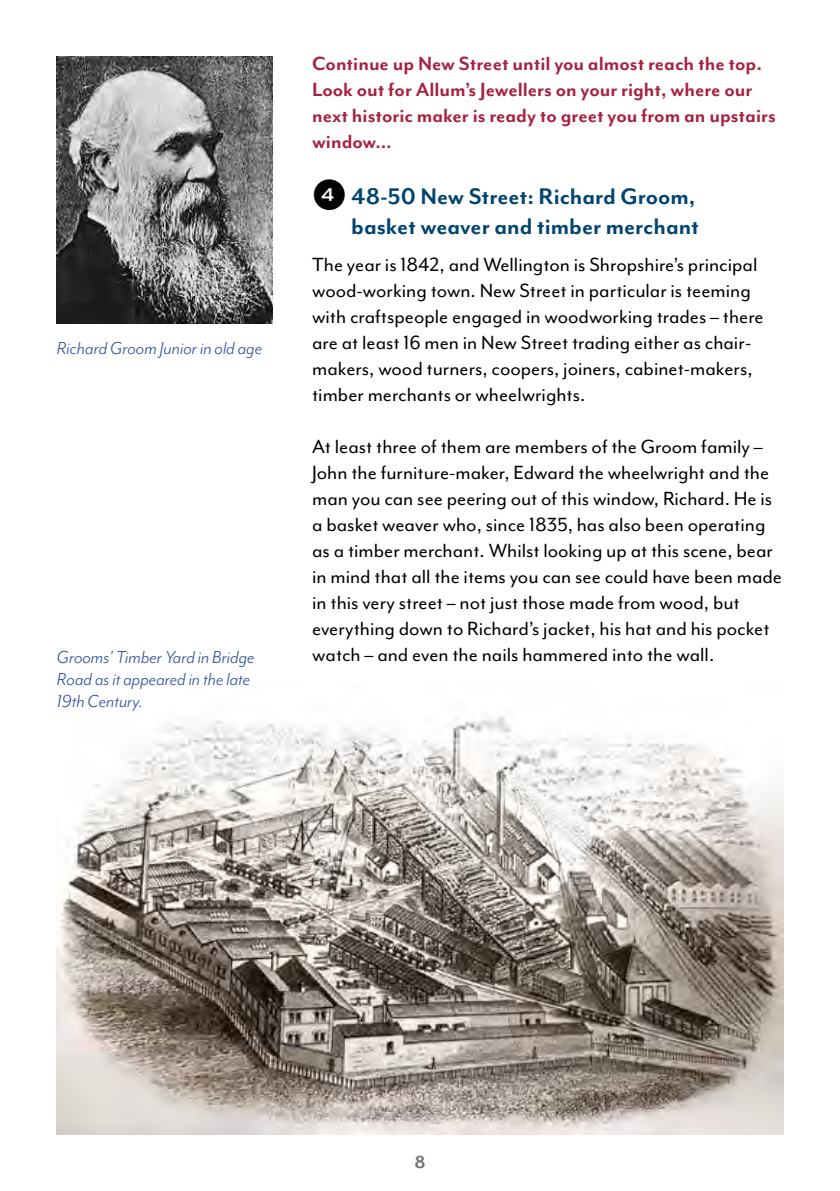
<style>
.page{position:relative;width:840px;height:1191px;background:#fff}
.page>*{position:absolute;margin:0;border:0;box-sizing:border-box;transform-origin:0 0}
.t1{font:700 26px/30px "Mr Eaves Mod OT";color:#004471;text-align:right}
.t2{font:22px/26px "Mr Eaves Mod OT";color:#000}
.t3{font:700 22px/26px "Mr Eaves Mod OT";color:#a62241}
.t4{font:italic 20px/22px "Mr Eaves Mod OT";color:#2c52a0}
.t5{font:700 20px "Mr Eaves Mod OT";color:#706f6f}
.s1{color:#000}
</style>
<div class="page">
<img style="left:57px;top:57px;width:215px;height:266px">
<img style="left:57px;top:716px;width:725px;height:418px">
<p class="t4" style="left:57px;top:337px;width:207px">Richard Groom Junior in old age</p>
<p class="t4" style="left:57px;top:646px;width:199px">Grooms’ Timber Yard in Bridge<br>Road as it appeared in the late<br>19th Century.</p>
<p class="t3" style="left:312px;top:50px;width:465px">Continue up New Street until you almost reach the top.<br>Look out for Allum’s Jewellers on your right, where our next historic maker is ready to greet you from an upstairs window…</p>
<p class="t1" style="left:312px;top:181px;width:388px"><span class="s1">✔</span> 48-50 New Street: Richard Groom, basket weaver and timber merchant</p>
<p class="t2" style="left:312px;top:252px;width:453px">The year is 1842, and Wellington is Shropshire’s principal wood-working town. New Street in particular is teeming with craftspeople engaged in woodworking trades – there are at least 16 men in New Street trading either as chair&shy;makers, wood turners, coopers, joiners, cabinet-makers, timber merchants or wheelwrights.</p>
<p class="t2" style="left:312px;top:434px;width:471px">At least three of them are members of the Groom family – John the furniture-maker, Edward the wheelwright and the man you can see peering out of this window, Richard. He is a basket weaver who, since 1835, has also been operating as a timber merchant. Whilst looking up at this scene, bear in mind that all the items you can see could have been made in this very street – not just those made from wood, but everything down to Richard’s jacket, his hat and his pocket watch – and even the nails hammered into the wall.</p>
<p class="t5" style="left:414px;top:1151px;width:13px">8</p>
</div>
